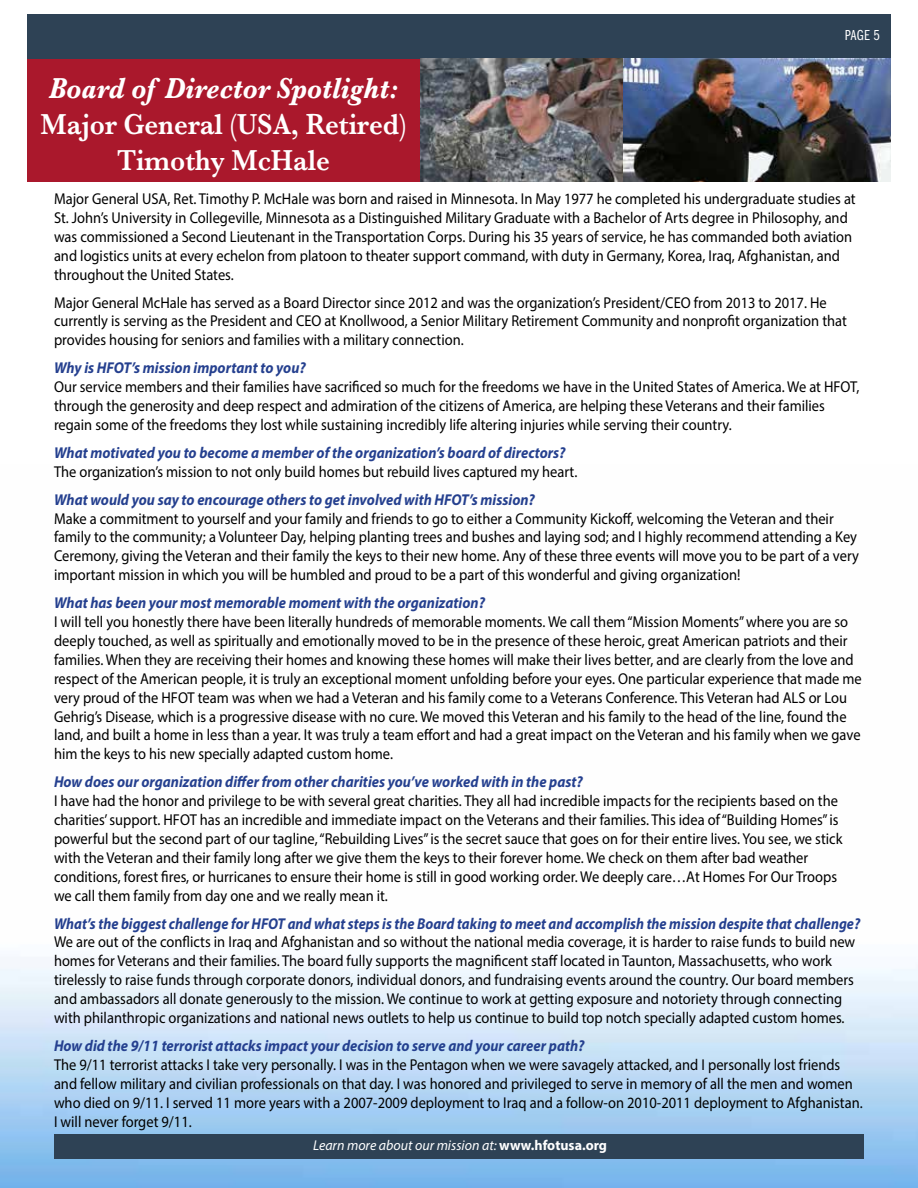
<style>
.page{position:relative;width:918px;height:1188px;background:#fff}
.page>*{position:absolute;margin:0;border:0;box-sizing:border-box;transform-origin:0 0}
.t1{font:600 30px/36px "Baskerville";color:#fff;text-align:center;scale:.9 1}
.t2{font:italic 700 30px "Baskerville";color:#fff;scale:.9 1}
.t3{font:15.75px/18.9px "Myriad Pro";color:#000;scale:.92 1}
.t4{font:italic 700 15.75px "Myriad Pro";color:#25408f;scale:.92 1}
.t5{font:italic 700 15.75px "Myriad Pro";color:#25408f;scale:.9 1}
.t6{font:italic 14.25px "Myriad Pro";color:#fff}
.s1{font-weight:700;font-style:normal}
</style>
<div class="page">
<img style="left:0;top:957px;width:918px;height:231px">
<div style="left:27px;top:51px;width:393px;height:130px;background:#aa182c"></div>
<div style="left:27px;top:14px;width:864px;height:44px;background:#2e4255"></div>
<div style="left:55px;top:1134px;width:809px;height:24px;background:#2e4255"></div>
<img style="left:420px;top:58px;width:471px;height:123px">
<h1 class="t2" style="left:49px;top:68px;width:390px">Board of Director Spotlight:</h1>
<h1 class="t1" style="left:41px;top:106px;width:408px">Major General (USA, Retired)<br>Timothy McHale</h1>
<p class="t3" style="left:54px;top:189px;width:873px">Major General USA, Ret. Timothy P. McHale was born and raised in Minnesota. In May 1977 he completed his undergraduate studies at St. John’s University in Collegeville, Minnesota as a Distinguished Military Graduate with a Bachelor of Arts degree in Philosophy, and was commissioned a Second Lieutenant in the Transportation Corps. During his 35 years of service, he has commanded both aviation and logistics units at every echelon from platoon to theater support command, with duty in Germany, Korea, Iraq, Afghanistan, and throughout the United States.</p>
<p class="t3" style="left:54px;top:293px;width:863px">Major General McHale has served as a Board Director since 2012 and was the organization’s President/CEO from 2013 to 2017. He currently is serving as the President and CEO at Knollwood, a Senior Military Retirement Community and nonprofit organization that provides housing for seniors and families with a military connection.</p>
<p class="t4" style="left:54px;top:358px;width:275px">Why is HFOT’s mission important to you?</p>
<p class="t3" style="left:54px;top:377px;width:877px">Our service members and their families have sacrificed so much for the freedoms we have in the United States of America. We at HFOT, through the generosity and deep respect and admiration of the citizens of America, are helping these Veterans and their families regain some of the freedoms they lost while sustaining incredibly life altering injuries while serving their country.</p>
<p class="t4" style="left:54px;top:442px;width:558px">What motivated you to become a member of the organization’s board of directors?</p>
<p class="t3" style="left:54px;top:462px;width:570px">The organization’s mission to not only build homes but rebuild lives captured my heart.</p>
<p class="t4" style="left:54px;top:489px;width:524px">What would you say to encourage others to get involved with HFOT’s mission?</p>
<p class="t3" style="left:54px;top:509px;width:876px">Make a commitment to yourself and your family and friends to go to either a Community Kickoff, welcoming the Veteran and their family to the community; a Volunteer Day, helping planting trees and bushes and laying sod; and I highly recommend attending a Key Ceremony, giving the Veteran and their family the keys to their new home. Any of these three events will move you to be part of a very important mission in which you will be humbled and proud to be a part of this wonderful and giving organization!</p>
<p class="t4" style="left:54px;top:593px;width:470px">What has been your most memorable moment with the organization?</p>
<p class="t3" style="left:54px;top:612px;width:880px">I will tell you honestly there have been literally hundreds of memorable moments. We call them “Mission Moments” where you are so deeply touched, as well as spiritually and emotionally moved to be in the presence of these heroic, great American patriots and their families. When they are receiving their homes and knowing these homes will make their lives better, and are clearly from the love and respect of the American people, it is truly an exceptional moment unfolding before your eyes. One particular experience that made me very proud of the HFOT team was when we had a Veteran and his family come to a Veterans Conference. This Veteran had ALS or Lou Gehrig’s Disease, which is a progressive disease with no cure. We moved this Veteran and his family to the head of the line, found the land, and built a home in less than a year. It was truly a team effort and had a great impact on the Veteran and his family when we gave him the keys to his new specially adapted custom home.</p>
<p class="t4" style="left:54px;top:772px;width:576px">How does our organization differ from other charities you’ve worked with in the past?</p>
<p class="t3" style="left:54px;top:791px;width:859px">I have had the honor and privilege to be with several great charities. They all had incredible impacts for the recipients based on the charities’ support. HFOT has an incredible and immediate impact on the Veterans and their families. This idea of “Building Homes” is powerful but the second part of our tagline, “Rebuilding Lives” is the secret sauce that goes on for their entire lives. You see, we stick with the Veteran and their family long after we give them the keys to their forever home. We check on them after bad weather conditions, forest fires, or hurricanes to ensure their home is still in good working order. We deeply care…At Homes For Our Troops we call them family from day one and we really mean it.</p>
<p class="t5" style="left:54px;top:913px;width:897px">What’s the biggest challenge for HFOT and what steps is the Board taking to meet and accomplish the mission despite that challenge?</p>
<p class="t3" style="left:54px;top:932px;width:873px">We are out of the conflicts in Iraq and Afghanistan and so without the national media coverage, it is harder to raise funds to build new homes for Veterans and their families. The board fully supports the magnificent staff located in Taunton, Massachusetts, who work tirelessly to raise funds through corporate donors, individual donors, and fundraising events around the country. Our board members and ambassadors all donate generously to the mission. We continue to work at getting exposure and notoriety through connecting with philanthropic organizations and national news outlets to help us continue to build top notch specially adapted custom homes.</p>
<p class="t4" style="left:54px;top:1035px;width:578px">How did the 9/11 terrorist attacks impact your decision to serve and your career path?</p>
<p class="t3" style="left:54px;top:1055px;width:881px">The 9/11 terrorist attacks I take very personally. I was in the Pentagon when we were savagely attacked, and I personally lost friends and fellow military and civilian professionals on that day. I was honored and privileged to serve in memory of all the men and women who died on 9/11. I served 11 more years with a 2007-2009 deployment to Iraq and a follow-on 2010-2011 deployment to Afghanistan.<br>I will never forget 9/11.</p>
<p class="t6" style="left:313px;top:1136px;width:295px">Learn more about our mission at: <span class="s1">www.hfotusa.org</span></p>
</div>
